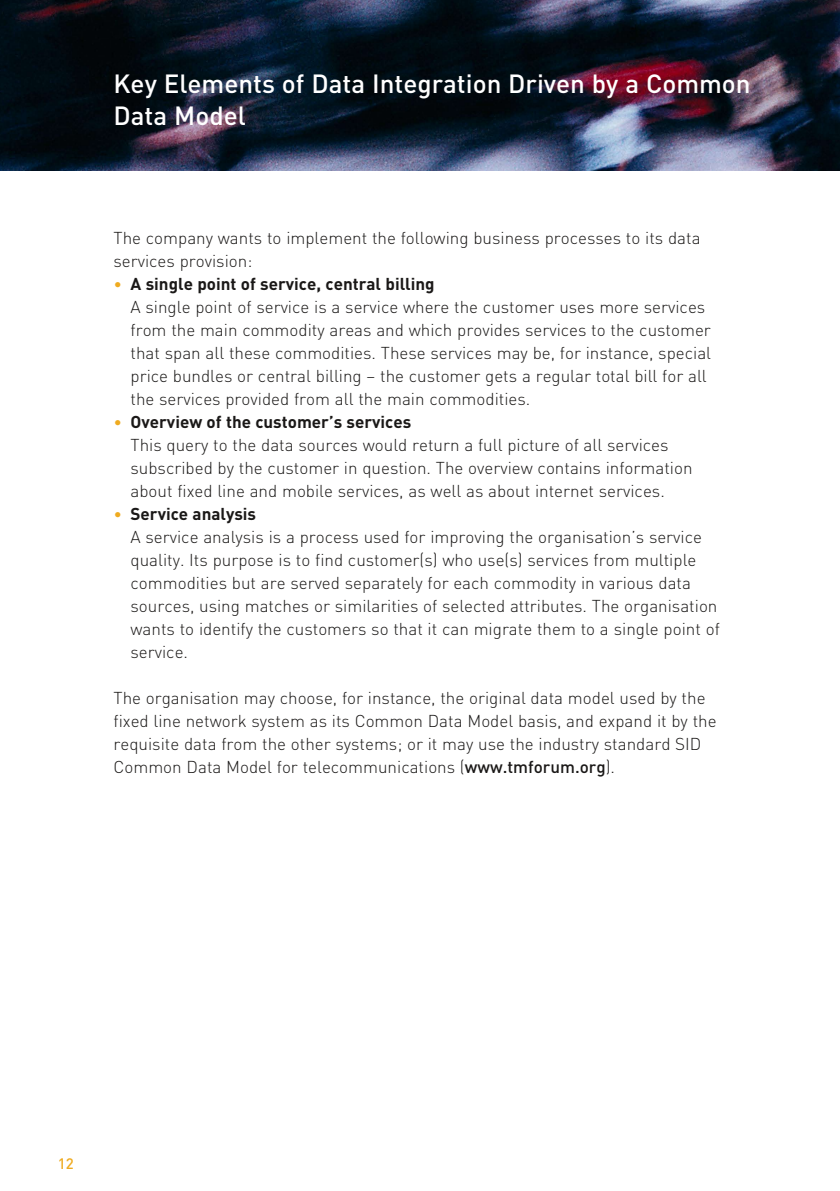
<style>
.page{position:relative;width:840px;height:1191px;background:#fff}
.page>*{position:absolute;margin:0;border:0;box-sizing:border-box;transform-origin:0 0}
.t1{font:500 26px/32px "DINCE";color:#fff}
.t2{font:300 17px/23px "DINCE";color:#1a1817}
.t3{font:500 15px "DINCE";color:#efab20}
.s1{font-size:16px;color:#efab20}
.s2{font-weight:700}
.s3{font-weight:500}
</style>
<div class="page">
<img style="left:0;top:0;width:839px;height:170px">
<h1 class="t1" style="left:113px;top:66px;width:638px">Key Elements of Data Integration Driven by a Common<br>Data Model</h1>
<p class="t2" style="left:113px;top:227px;width:588px">The company wants to implement the following business processes to its data services provision:</p>
<p class="t2" style="left:130px;top:273px;width:581px;text-indent:-17px"><span class="s1">•</span> <span class="s2">A single point of service, central billing<br></span>A single point of service is a service where the customer uses more services from the main commodity areas and which provides services to the customer that span all these commodities. These services may be, for instance, special price bundles or central billing – the customer gets a regular total bill for all the services provided from all the main commodities.</p>
<p class="t2" style="left:130px;top:411px;width:563px;text-indent:-17px"><span class="s1">•</span> <span class="s2">Overview of the customer’s services<br></span>This query to the data sources would return a full picture of all services subscribed by the customer in question. The overview contains information about fixed line and mobile services, as well as about internet services.</p>
<p class="t2" style="left:130px;top:503px;width:590px;text-indent:-17px"><span class="s1">•</span> <span class="s2">Service analysis<br></span>A service analysis is a process used for improving the organisation’s service quality. Its purpose is to find customer(s) who use(s) services from multiple commodities but are served separately for each commodity in various data sources, using matches or similarities of selected attributes. The organisation wants to identify the customers so that it can migrate them to a single point of service.</p>
<p class="t2" style="left:113px;top:687px;width:604px">The organisation may choose, for instance, the original data model used by the fixed line network system as its Common Data Model basis, and expand it by the requisite data from the other systems; or it may use the industry standard SID Common Data Model for telecommunications (<span class="s3">www.tmforum.org</span>).</p>
<p class="t3" style="left:58px;top:1154px;width:17px">12</p>
</div>
